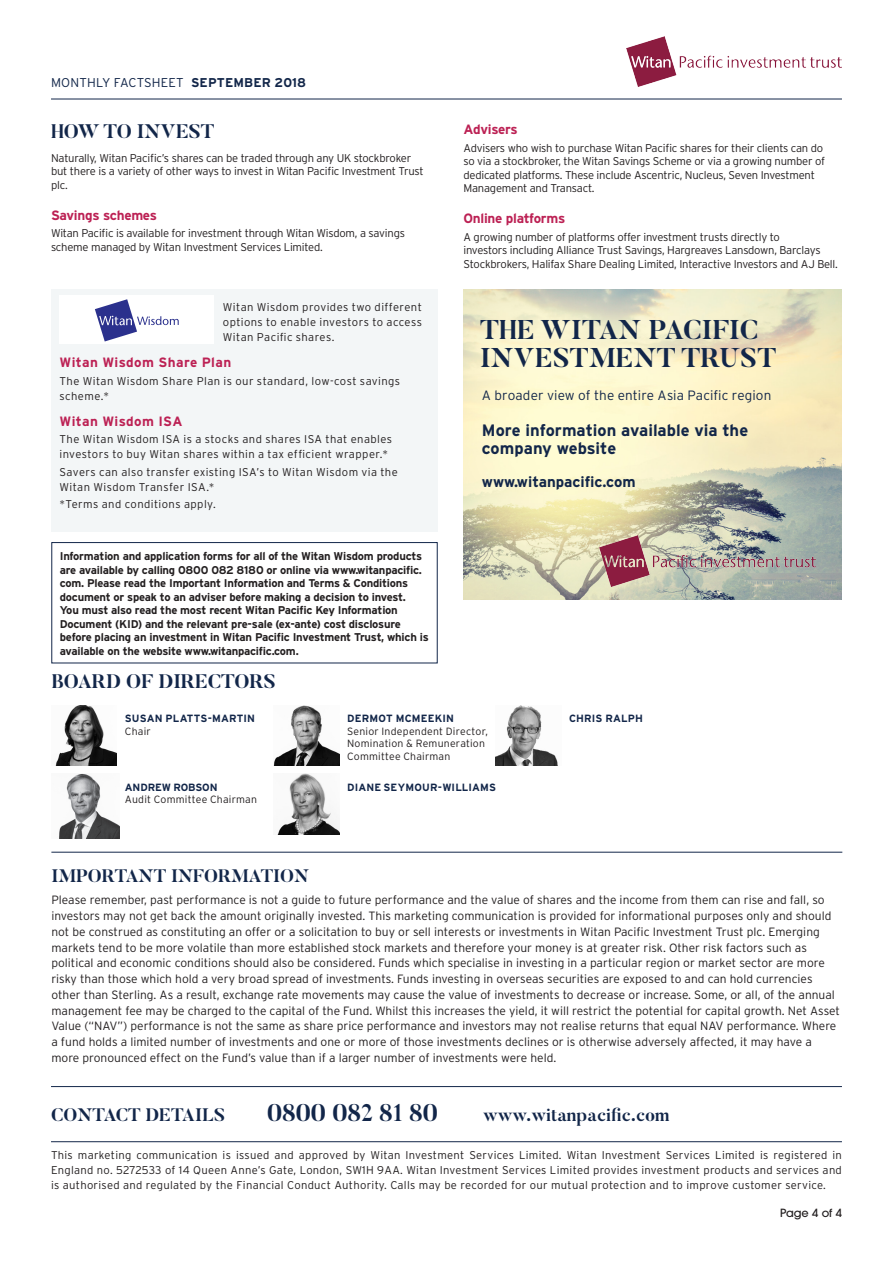
<style>
.page{position:relative;width:893px;height:1263px;background:#fff}
.page>*{position:absolute;margin:0;border:0;box-sizing:border-box;transform-origin:0 0}
.Witan_message{font:700 27px/28.5px "Butler";letter-spacing:.01em;color:#122649}
.Contact_Details__10p{font:700 24px "Butler";color:#122649}
.Section_Heading_1__W{font:700 19.5px "Butler";color:#122649}
.Contact_Details__10p-2{font:700 18px "Butler";color:#122649}
.Section_Heading_1__W-2{font:700 18px "Butler";color:#122649}
.t1{font:700 16.5px/18px "Interstate";color:#122649}
.t2{font:700 15px "Interstate";color:#122649}
.t3{font:300 13.5px "Interstate";letter-spacing:.005em;color:#122649}
.t4{font:700 13.5px "Interstate";letter-spacing:-.02em;color:#bc2154}
.t5{font:700 13.5px "Interstate";letter-spacing:.025em;color:#bc2154}
.t6{font:700 13.5px "Interstate";letter-spacing:.02em;color:#bc2154}
.t7{font:300 12.75px "Interstate";letter-spacing:.01em;color:#122649}
.t8{font:300 12px/15.8px "Interstate";color:#231f20}
.Disclaimer__PG4_with{font:300 11.25px/13.5px "Interstate";letter-spacing:-.02em;color:#231f20}
.t9{font:700 11.25px/13.5px "Interstate";letter-spacing:-.02em;color:#231f20}
.Disclaimer__PG4_with-2{font:300 11.25px/15px "Interstate";letter-spacing:.035em;color:#231f20}
.Witan_Page_Numbers{font:500 11.25px "ITC Avant Garde Std";letter-spacing:-.01em;color:#231f20}
.Person_Title{font:300 10.5px/12.6px "Interstate";letter-spacing:.02em;color:#231f20}
.Person_Name{font:700 10.5px "Interstate";letter-spacing:.01em;color:#122649}
.Person_Name-2{font:700 10.5px "Interstate";letter-spacing:-.01em;color:#122649}
.s1{font-weight:700}
</style>
<div class="page">
<img style="left:463px;top:289px;width:379px;height:310px">
<img style="left:626px;top:36px;width:216px;height:51px">
<img style="left:600px;top:536px;width:215px;height:50px">
<hr style="left:51px;top:99px;width:791px;height:1px;background:#122649">
<hr style="left:51px;top:852px;width:791px;height:1px;background:#122649">
<hr style="left:51px;top:1086px;width:791px;height:1px;background:#122649">
<hr style="left:51px;top:1141px;width:791px;height:1px;background:#122649">
<div style="left:51px;top:542px;width:387px;height:121px;border:1px solid #122649"></div>
<div style="left:51px;top:289px;width:387px;height:242px;background:#f3f6f7"></div>
<div style="left:60px;top:296px;width:154px;height:48px;background:#fff"></div>
<svg style="left:95px;top:299px;width:84px;height:42px"></svg>
<img style="left:55px;top:705px;width:62px;height:61px">
<img style="left:274px;top:705px;width:65px;height:61px">
<img style="left:496px;top:705px;width:62px;height:61px">
<img style="left:59px;top:774px;width:61px;height:64px">
<img style="left:278px;top:774px;width:61px;height:60px">
<p class="t7" style="left:51px;top:74px;width:257px">MONTHLY FACTSHEET <span class="s1">SEPTEMBER 2018</span></p>
<p class="Section_Heading_1__W" style="left:51px;top:118px;width:165px">HOW TO INVEST</p>
<p class="Disclaimer__PG4_with" style="left:51px;top:151px;width:374px">Naturally, Witan Pacific’s shares can be traded through any UK stockbroker but there is a variety of other ways to invest in Witan Pacific Investment Trust plc.</p>
<p class="t4" style="left:51px;top:207px;width:108px">Savings schemes</p>
<p class="Disclaimer__PG4_with" style="left:51px;top:226px;width:355px">Witan Pacific is available for investment through Witan Wisdom, a savings scheme managed by Witan Investment Services Limited.</p>
<p class="Disclaimer__PG4_with" style="left:223px;top:299px;width:201px;line-height:15px;text-align:justify">Witan Wisdom provides two different options to enable investors to access Witan Pacific shares.</p>
<p class="t5" style="left:60px;top:354px;width:173px">Witan Wisdom Share Plan</p>
<p class="Disclaimer__PG4_with-2" style="left:60px;top:373px;width:342px">The Witan Wisdom Share Plan is our standard, low-cost savings scheme.*</p>
<p class="t6" style="left:60px;top:413px;width:124px">Witan Wisdom ISA</p>
<p class="Disclaimer__PG4_with-2" style="left:60px;top:432px;width:334px">The Witan Wisdom ISA is a stocks and shares ISA that enables investors to buy Witan shares within a tax efficient wrapper.*</p>
<p class="Disclaimer__PG4_with-2" style="left:60px;top:464px;width:340px">Savers can also transfer existing ISA’s to Witan Wisdom via the<br>Witan Wisdom Transfer ISA.*</p>
<p class="Disclaimer__PG4_with-2" style="left:60px;top:497px;width:158px">*Terms and conditions apply.</p>
<p class="t9" style="left:60px;top:550px;width:370px">Information and application forms for all of the Witan Wisdom products are available by calling 0800 082 8180 or online via www.witanpacific. com. Please read the Important Information and Terms &amp; Conditions document or speak to an adviser before making a decision to invest.<br>You must also read the most recent Witan Pacific Key Information Document (KID) and the relevant pre-sale (ex-ante) cost disclosure before placing an investment in Witan Pacific Investment Trust, which is available on the website www.witanpacific.com.</p>
<p class="t4" style="left:463px;top:121px;width:56px">Advisers</p>
<p class="Disclaimer__PG4_with" style="left:463px;top:141px;width:363px">Advisers who wish to purchase Witan Pacific shares for their clients can do so via a stockbroker, the Witan Savings Scheme or via a growing number of dedicated platforms. These include Ascentric, Nucleus, Seven Investment Management and Transact.</p>
<p class="t4" style="left:463px;top:210px;width:103px">Online platforms</p>
<p class="Disclaimer__PG4_with" style="left:463px;top:230px;width:376px">A growing number of platforms offer investment trusts directly to<br>investors including Alliance Trust Savings, Hargreaves Lansdown, Barclays<br>Stockbrokers, Halifax Share Dealing Limited, Interactive Investors and AJ Bell.</p>
<p class="Witan_message" style="left:480px;top:315px;width:298px">THE WITAN PACIFIC<br>INVESTMENT TRUST</p>
<p class="t3" style="left:482px;top:387px;width:291px">A broader view of the entire Asia Pacific region</p>
<p class="t1" style="left:482px;top:421px;width:268px">More information available via the company website</p>
<p class="t2" style="left:482px;top:473px;width:155px">www.witanpacific.com</p>
<p class="Section_Heading_1__W" style="left:51px;top:669px;width:226px">BOARD OF DIRECTORS</p>
<p class="Person_Name" style="left:125px;top:712px;width:132px">SUSAN PLATTS‑MARTIN</p>
<p class="Person_Title" style="left:125px;top:725px;width:27px">Chair</p>
<p class="Person_Name-2" style="left:125px;top:780px;width:94px">ANDREW ROBSON</p>
<p class="Person_Title" style="left:125px;top:793px;width:134px">Audit Committee Chairman</p>
<p class="Person_Name" style="left:347px;top:712px;width:108px">DERMOT MCMEEKIN</p>
<p class="Person_Title" style="left:347px;top:725px;width:142px">Senior Independent Director,<br>Nomination &amp; Remuneration<br>Committee Chairman</p>
<p class="Person_Name" style="left:347px;top:780px;width:150px">DIANE SEYMOUR‑WILLIAMS</p>
<p class="Person_Name" style="left:569px;top:712px;width:75px">CHRIS RALPH</p>
<p class="Section_Heading_1__W-2" style="left:51px;top:864px;width:259px">IMPORTANT INFORMATION</p>
<p class="t8" style="left:51px;top:892px;width:790px">Please remember, past performance is not a guide to future performance and the value of shares and the income from them can rise and fall, so investors may not get back the amount originally invested. This marketing communication is provided for informational purposes only and should not be construed as constituting an offer or a solicitation to buy or sell interests or investments in Witan Pacific Investment Trust plc. Emerging markets tend to be more volatile than more established stock markets and therefore your money is at greater risk. Other risk factors such as political and economic conditions should also be considered. Funds which specialise in investing in a particular region or market sector are more risky than those which hold a very broad spread of investments. Funds investing in overseas securities are exposed to and can hold currencies other than Sterling. As a result, exchange rate movements may cause the value of investments to decrease or increase. Some, or all, of the annual management fee may be charged to the capital of the Fund. Whilst this increases the yield, it will restrict the potential for capital growth. Net Asset Value (“NAV”) performance is not the same as share price performance and investors may not realise returns that equal NAV performance. Where a fund holds a limited number of investments and one or more of those investments declines or is otherwise adversely affected, it may have a more pronounced effect on the Fund’s value than if a larger number of investments were held.</p>
<p class="Contact_Details__10p-2" style="left:51px;top:1103px;width:176px">CONTACT DETAILS</p>
<p class="Contact_Details__10p" style="left:267px;top:1097px;width:172px">0800 082 81 80</p>
<p class="Contact_Details__10p-2" style="left:483px;top:1103px;width:188px">www.witanpacific.com</p>
<p class="Disclaimer__PG4_with" style="left:51px;top:1147px;width:792px;line-height:15px;text-align:justify">This marketing communication is issued and approved by Witan Investment Services Limited. Witan Investment Services Limited is registered in England no. 5272533 of 14 Queen Anne’s Gate, London, SW1H 9AA. Witan Investment Services Limited provides investment products and services and is authorised and regulated by the Financial Conduct Authority. Calls may be recorded for our mutual protection and to improve customer service.</p>
<p class="Witan_Page_Numbers" style="left:780px;top:1206px;width:63px">Page 4 of 4</p>
</div>
